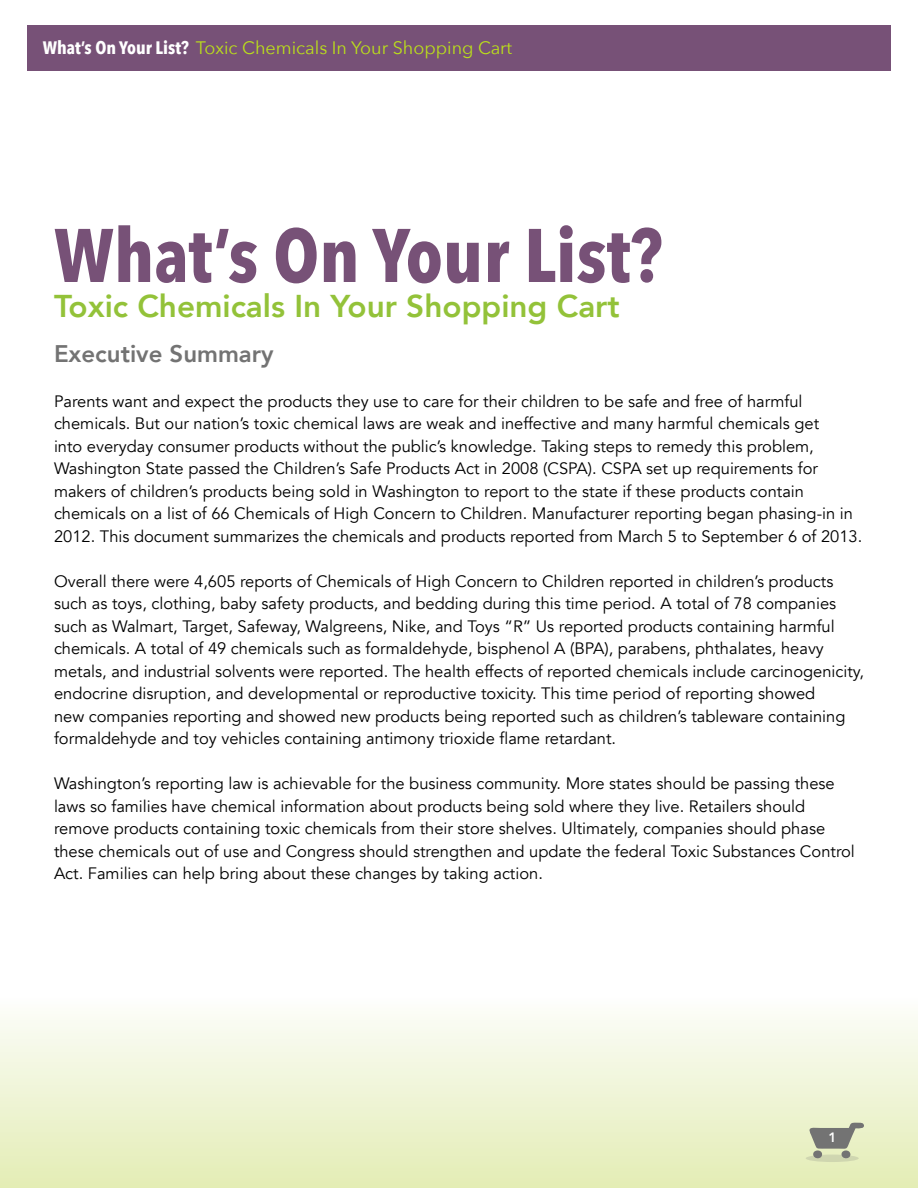
<style>
.page{position:relative;width:918px;height:1188px;background:#fff}
.page>*{position:absolute;margin:0;border:0;box-sizing:border-box;transform-origin:0 0}
.t1{font:700 75px "Avenir Next Condensed";color:#775177}
.t2{font:800 31.5px "Avenir";color:#93c239}
.t3{font:800 24px "Avenir";color:#737373}
.t4{font:18px "Avenir Next";color:#bbe01a}
.t5{font:16.5px/22.5px "Avenir";color:#000}
.t6{font:800 13.5px "Avenir";color:#fff}
.s1{font-family:"Avenir Next Condensed";font-weight:700;color:#fff}
</style>
<div class="page">
<div style="left:28px;top:26px;width:863px;height:45px;background:#775177"></div>
<div style="left:0;top:994px;width:918px;height:194px;background:linear-gradient(to bottom,#fdfefd,#e3edb5)"></div>
<svg style="left:808px;top:1122px;width:56px;height:37px"></svg>
<svg style="left:806px;top:1155px;width:53px;height:7px"></svg>
<p class="t4" style="left:43px;top:33px;width:471px"><span class="s1">What’s On Your List?</span> Toxic Chemicals In Your Shopping Cart</p>
<h1 class="t1" style="left:54px;top:210px;width:610px">What’s On Your List?</h1>
<h2 class="t2" style="left:54px;top:281px;width:567px">Toxic Chemicals In Your Shopping Cart</h2>
<h3 class="t3" style="left:54px;top:334px;width:221px">Executive Summary</h3>
<p class="t5" style="left:54px;top:390px;width:810px">Parents want and expect the products they use to care for their children to be safe and free of harmful chemicals. But our nation’s toxic chemical laws are weak and ineffective and many harmful chemicals get<br>into everyday consumer products without the public’s knowledge. Taking steps to remedy this problem, Washington State passed the Children’s Safe Products Act in 2008 (CSPA). CSPA set up requirements for makers of children’s products being sold in Washington to report to the state if these products contain chemicals on a list of 66 Chemicals of High Concern to Children. Manufacturer reporting began phasing-in in 2012. This document summarizes the chemicals and products reported from March 5 to September 6 of 2013.</p>
<p class="t5" style="left:54px;top:570px;width:811px">Overall there were 4,605 reports of Chemicals of High Concern to Children reported in children’s products such as toys, clothing, baby safety products, and bedding during this time period. A total of 78 companies such as Walmart, Target, Safeway, Walgreens, Nike, and Toys “R” Us reported products containing harmful chemicals. A total of 49 chemicals such as formaldehyde, bisphenol A (BPA), parabens, phthalates, heavy metals, and industrial solvents were reported. The health effects of reported chemicals include carcinogenicity, endocrine disruption, and developmental or reproductive toxicity. This time period of reporting showed<br>new companies reporting and showed new products being reported such as children’s tableware containing formaldehyde and toy vehicles containing antimony trioxide flame retardant.</p>
<p class="t5" style="left:54px;top:772px;width:802px">Washington’s reporting law is achievable for the business community. More states should be passing these laws so families have chemical information about products being sold where they live. Retailers should remove products containing toxic chemicals from their store shelves. Ultimately, companies should phase these chemicals out of use and Congress should strengthen and update the federal Toxic Substances Control Act. Families can help bring about these changes by taking action.</p>
<p class="t6" style="left:828px;top:1127px;width:9px">1</p>
</div>
